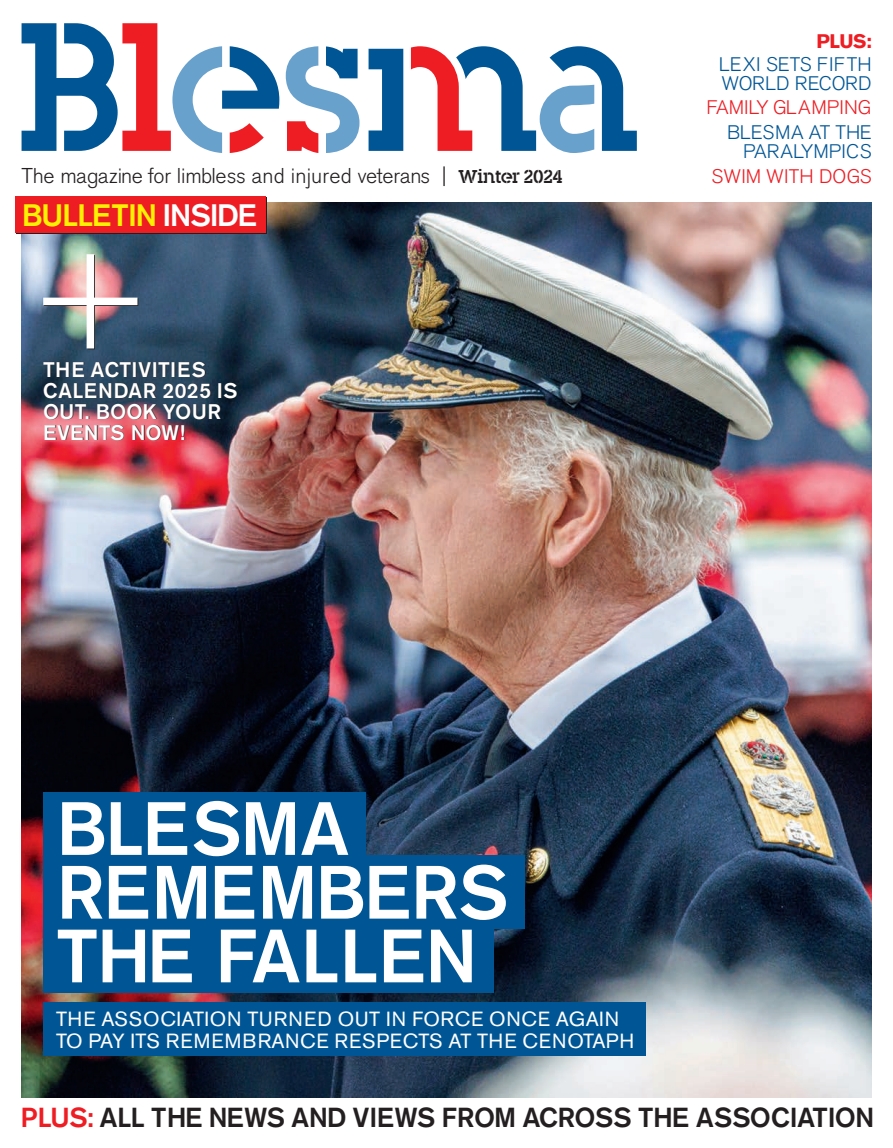
<style>
.page{position:relative;width:893px;height:1148px;background:#fff}
.page>*{position:absolute;margin:0;border:0;box-sizing:border-box;transform-origin:0 0}
.t1{font:500 74.55px/63.8px "Akzidenz Grotesk BQ";letter-spacing:-.01em;color:#fff}
.t2{font:500 30.75px "Akzidenz Grotesk Std";letter-spacing:-.045em;color:#fff101}
.t3{font:500 27.3px "Akzidenz Grotesk BQ";letter-spacing:-.01em;color:#231f20}
.t4{font:300 21.3px "Akzidenz Grotesk Std";letter-spacing:-.01em;color:#231f20}
.t5{font:500 21px/21px "Akzidenz Grotesk Std";letter-spacing:.015em;color:#fff}
.t6{font:20.4px/22px "Akzidenz Grotesk Std";letter-spacing:.035em;color:#fff}
.t7{font:300 19.5px/19.5px "Akzidenz Grotesk Std";letter-spacing:.01em;color:#005595}
.t8{font:300 19.5px "Akzidenz Grotesk Std";letter-spacing:-.01em;color:#ee1d23}
.t9{font:300 19.5px "Akzidenz Grotesk Std";letter-spacing:.01em;color:#ee1d23}
.t10{font:700 19.5px "Akzidenz Grotesk Std";color:#ee1d23}
.s1{font-family:"Blesma";font-weight:400;font-size:18px}
.s2{color:#fff}
.s3{color:#ee1d23}
</style>
<div class="page">
<img style="left:22px;top:202px;width:850px;height:895px">
<div style="left:16px;top:198px;width:251px;height:36px;background:#ee1d23"></div>
<svg style="left:22px;top:23px;width:257px;height:130px"></svg>
<svg style="left:286px;top:46px;width:73px;height:107px"></svg>
<svg style="left:369px;top:49px;width:34px;height:102px"></svg>
<svg style="left:411px;top:46px;width:226px;height:107px"></svg>
<div style="left:15px;top:196px;width:251px;height:36px;background:#ee1d23"></div>
<div style="left:43px;top:856px;width:482px;height:73px;background:#005595"></div>
<div style="left:43px;top:793px;width:323px;height:73px;background:#005595"></div>
<div style="left:43px;top:1003px;width:602px;height:53px;background:#005595"></div>
<div style="left:43px;top:919px;width:451px;height:74px;background:#005595"></div>
<svg style="left:44px;top:298px;width:94px;height:8px"></svg>
<svg style="left:87px;top:255px;width:8px;height:94px"></svg>
<div style="left:43px;top:298px;width:94px;height:7px;background:#fff"></div>
<div style="left:87px;top:254px;width:7px;height:94px;background:#fff"></div>
<p class="t4" style="left:22px;top:163px;width:543px">The magazine for limbless and injured veterans | <span class="s1">Winter 2024</span></p>
<h2 class="t2" style="left:22px;top:196px;width:236px">BULLETIN <span class="s2">INSIDE</span></h2>
<p class="t5" style="left:43px;top:358px;width:196px">THE ACTIVITIES<br>CALENDAR 2025 IS<br>OUT. BOOK YOUR<br>EVENTS NOW!</p>
<p class="t10" style="left:816px;top:30px;width:57px">PLUS:</p>
<p class="t7" style="left:719px;top:54px;width:154px">LEXI SETS FIFTH<br>WORLD RECORD</p>
<p class="t8" style="left:706px;top:97px;width:167px">FAMILY GLAMPING</p>
<p class="t7" style="left:727px;top:123px;width:146px;text-align:right">BLESMA AT THE<br>PARALYMPICS</p>
<p class="t9" style="left:711px;top:165px;width:162px">SWIM WITH DOGS</p>
<h1 class="t1" style="left:56px;top:795px;width:454px">BLESMA<br>REMEMBERS<br>THE FALLEN</h1>
<p class="t6" style="left:56px;top:1007px;width:579px">THE ASSOCIATION TURNED OUT IN FORCE ONCE AGAIN<br>TO PAY ITS REMEMBRANCE RESPECTS AT THE CENOTAPH</p>
<h3 class="t3" style="left:21px;top:1101px;width:855px"><span class="s3">PLUS:</span> ALL THE NEWS AND VIEWS FROM ACROSS THE ASSOCIATION</h3>
</div>
